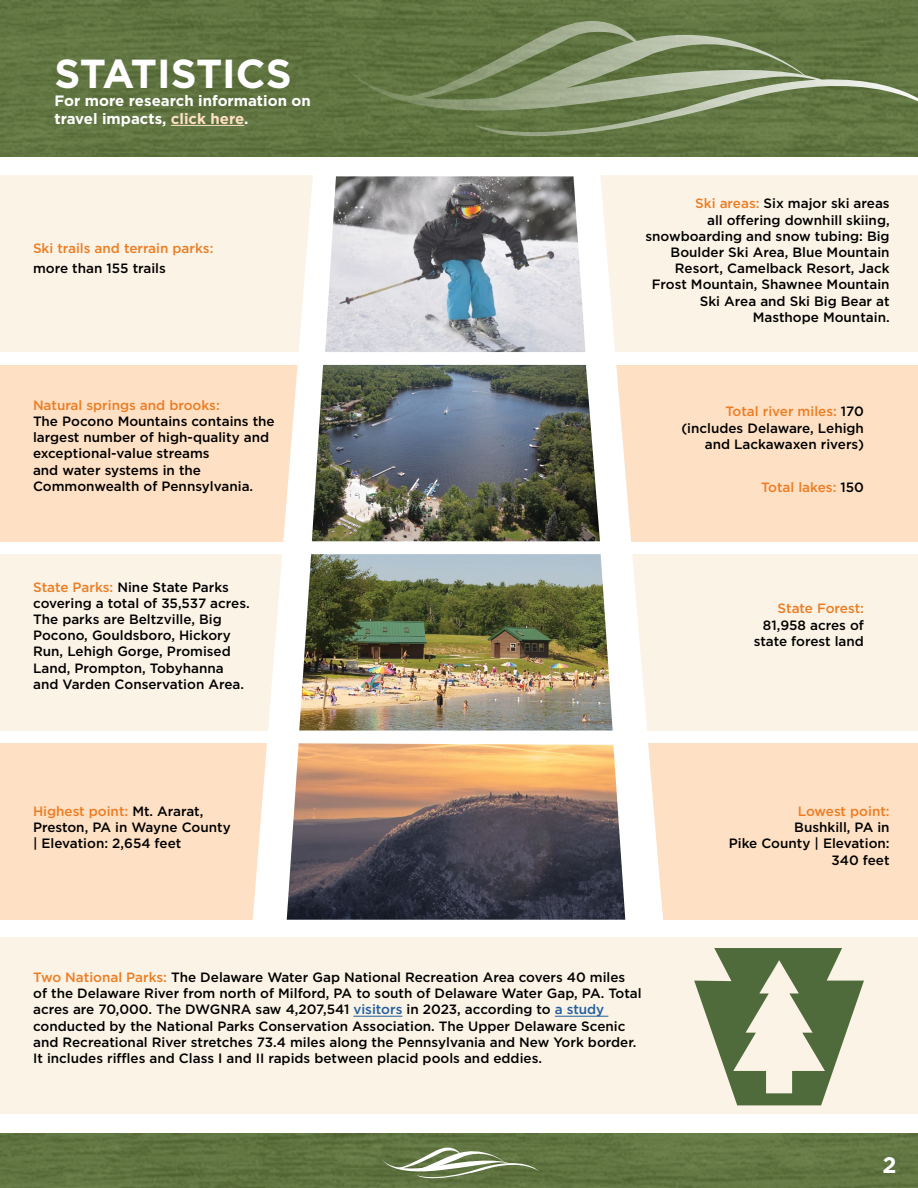
<style>
.page{position:relative;width:918px;height:1188px;background:#fff}
.page>*{position:absolute;margin:0;border:0;box-sizing:border-box;transform-origin:0 0}
.t1{font:700 40.5px "Gotham";color:#fff}
.t2{font:700 22.5px "Gotham";color:#fff}
.t3{font:700 15px/18px "Gotham";color:#fff}
.t4{font:500 13.5px/16.2px "Gotham";color:#000}
.t5{font:500 13.5px "Gotham";color:#ed7d23}
.s1{color:#fee0c4}
.s2{color:#ed7d23}
.s3{color:#000}
.s4{color:#215e9e}
</style>
<div class="page">
<div style="left:0;top:176px;width:918px;height:176px;background:#fbf3e6"></div>
<div style="left:0;top:365px;width:918px;height:176px;background:#fee0c4"></div>
<div style="left:0;top:554px;width:918px;height:177px;background:#fbf3e6"></div>
<div style="left:0;top:743px;width:918px;height:177px;background:#fee0c4"></div>
<img style="left:0;top:1134px;width:918px;height:54px">
<svg style="left:251px;top:175px;width:414px;height:745px;fill:#fff"></svg>
<img style="left:325px;top:176px;width:260px;height:176px">
<img style="left:312px;top:365px;width:288px;height:176px">
<img style="left:299px;top:554px;width:314px;height:177px">
<img style="left:287px;top:743px;width:338px;height:177px">
<div style="left:0;top:937px;width:918px;height:176px;background:#fbf3e6"></div>
<svg style="left:694px;top:948px;width:170px;height:157px"></svg>
<img style="left:0;top:0;width:918px;height:157px">
<hr style="left:353px;top:1016px;width:49px;height:1px;background:#215e9e">
<hr style="left:555px;top:1016px;width:53px;height:1px;background:#215e9e">
<svg style="left:343px;top:18px;width:575px;height:134px;background:#6e8052"></svg>
<hr style="left:171px;top:125px;width:73px;height:1px;background:#fee0c4">
<svg style="left:381px;top:1141px;width:158px;height:44px;background:#75875b"></svg>
<h1 class="t1" style="left:55px;top:47px;width:239px">STATISTICS</h1>
<p class="t3" style="left:55px;top:91px;width:258px">For more research information on travel impacts, <span class="s1">click here</span>.</p>
<p class="t5" style="left:33px;top:240px;width:182px">Ski trails and terrain parks:</p>
<p class="t4" style="left:33px;top:260px;width:134px">more than 155 trails</p>
<p class="t5" style="left:33px;top:396px;width:188px">Natural springs and brooks:</p>
<p class="t4" style="left:33px;top:413px;width:243px">The Pocono Mountains contains the largest number of high-quality and exceptional-value streams<br>and water systems in the<br>Commonwealth of Pennsylvania.</p>
<p class="t4" style="left:33px;top:578px;width:218px"><span class="s2">State Parks:</span> Nine State Parks covering a total of 35,537 acres.<br>The parks are Beltzville, Big<br>Pocono, Gouldsboro, Hickory<br>Run, Lehigh Gorge, Promised<br>Land, Prompton, Tobyhanna and Varden Conservation Area.</p>
<p class="t4" style="left:645px;top:195px;width:246px;text-align:right"><span class="s2">Ski areas:</span> Six major ski areas<br>all offering downhill skiing, snowboarding and snow tubing: Big<br>Boulder Ski Area, Blue Mountain<br>Resort, Camelback Resort, Jack<br>Frost Mountain, Shawnee Mountain<br>Ski Area and Ski Big Bear at<br>Masthope Mountain.</p>
<p class="t4" style="left:681px;top:403px;width:184px;text-align:right"><span class="s2">Total river miles:</span> 170 (includes Delaware, Lehigh and Lackawaxen rivers)</p>
<p class="t5" style="left:761px;top:478px;width:104px">Total lakes: <span class="s3">150</span></p>
<p class="t5" style="left:778px;top:600px;width:88px">State Forest:</p>
<p class="t4" style="left:754px;top:617px;width:112px;text-align:right">81,958 acres of state forest land</p>
<p class="t4" style="left:33px;top:803px;width:199px"><span class="s2">Highest point:</span> Mt. Ararat,<br>Preston, PA in Wayne County | Elevation: 2,654 feet</p>
<p class="t5" style="left:798px;top:802px;width:93px">Lowest point:</p>
<p class="t4" style="left:729px;top:819px;width:162px;text-align:right">Bushkill, PA in<br>Pike County | Elevation:<br>340 feet</p>
<p class="t4" style="left:33px;top:969px;width:610px"><span class="s2">Two National Parks:</span> The Delaware Water Gap National Recreation Area covers 40 miles of the Delaware River from north of Milford, PA to south of Delaware Water Gap, PA. Total acres are 70,000. The DWGNRA saw 4,207,541 <span class="s4">visitors</span> in 2023, according to <span class="s4">a study </span>conducted by the National Parks Conservation Association. The Upper Delaware Scenic and Recreational River stretches 73.4 miles along the Pennsylvania and New York border.<br>It includes riffles and Class I and II rapids between placid pools and eddies.</p>
<h2 class="t2" style="left:882px;top:1150px;width:16px">2</h2>
</div>
